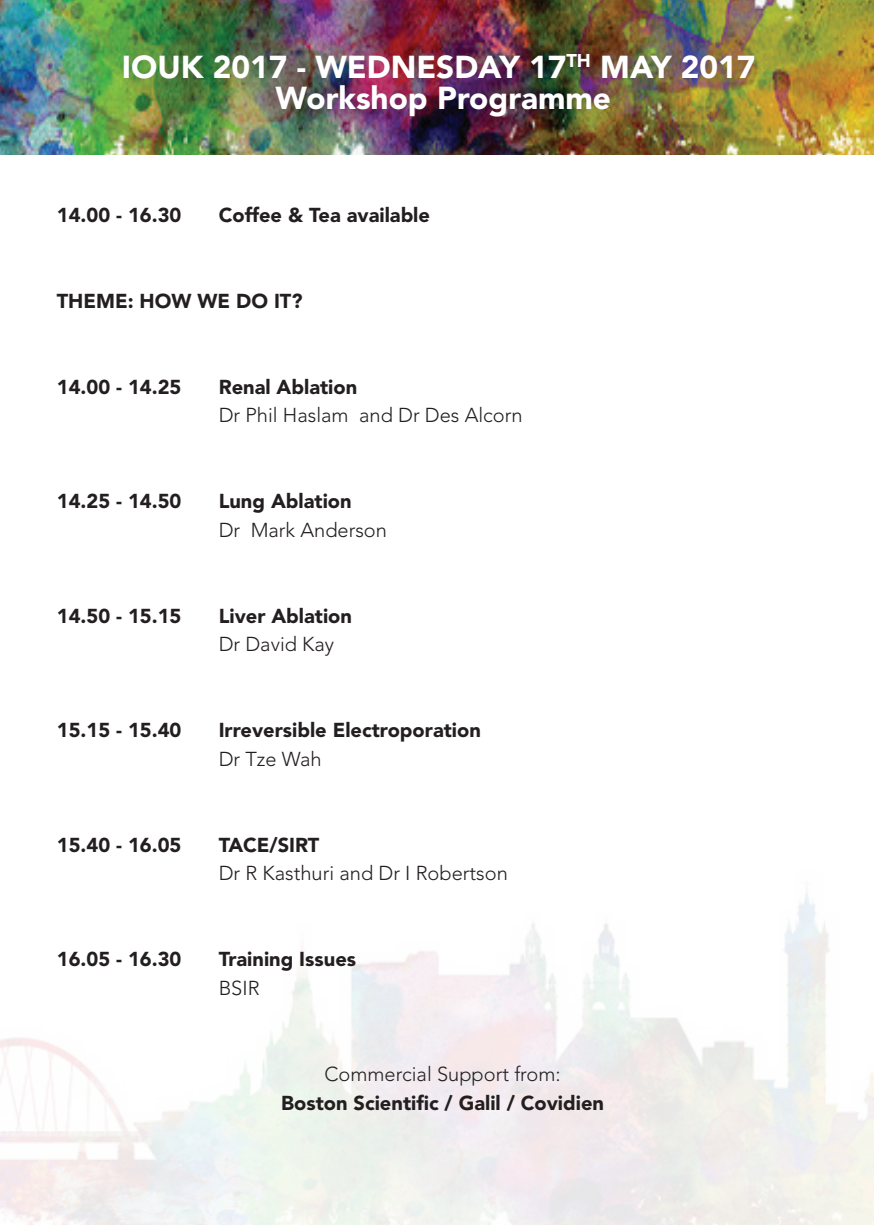
<style>
.page{position:relative;width:874px;height:1225px;background:#fff}
.page>*{position:absolute;margin:0;border:0;box-sizing:border-box;transform-origin:0 0}
.t1{font:900 31.4px "Avenir LT Pro";color:#fff}
.t2{font:900 20px "Avenir LT Pro";color:#231f20}
.t3{font:300 20px "Avenir LT Pro";color:#231f20}
</style>
<div class="page">
<img style="left:0;top:0;width:873px;height:154px">
<p class="t1" style="left:122px;top:48px;width:634px">IOUK 2017 - WEDNESDAY 17<sup>TH</sup> MAY 2017</p>
<p class="t1" style="left:275px;top:79px;width:337px">Workshop Programme</p>
<p class="t2" style="left:57px;top:203px;width:126px">14.00 - 16.30</p>
<p class="t2" style="left:218px;top:203px;width:213px">Coffee &amp; Tea available</p>
<p class="t2" style="left:57px;top:289px;width:247px">THEME: HOW WE DO IT?</p>
<p class="t2" style="left:57px;top:374px;width:126px">14.00 - 14.25</p>
<p class="t2" style="left:218px;top:374px;width:140px">Renal Ablation</p>
<p class="t3" style="left:218px;top:403px;width:305px">Dr Phil Haslam and Dr Des Alcorn</p>
<p class="t2" style="left:57px;top:489px;width:126px">14.25 - 14.50</p>
<p class="t2" style="left:218px;top:489px;width:134px">Lung Ablation</p>
<p class="t3" style="left:218px;top:518px;width:170px">Dr Mark Anderson</p>
<p class="t2" style="left:57px;top:603px;width:126px">14.50 - 15.15</p>
<p class="t2" style="left:218px;top:603px;width:135px">Liver Ablation</p>
<p class="t3" style="left:218px;top:632px;width:117px">Dr David Kay</p>
<p class="t2" style="left:57px;top:718px;width:126px">15.15 - 15.40</p>
<p class="t2" style="left:218px;top:718px;width:263px">Irreversible Electroporation</p>
<p class="t3" style="left:218px;top:747px;width:104px">Dr Tze Wah</p>
<p class="t2" style="left:57px;top:832px;width:126px">15.40 - 16.05</p>
<p class="t2" style="left:218px;top:832px;width:102px">TACE/SIRT</p>
<p class="t3" style="left:218px;top:861px;width:290px">Dr R Kasthuri and Dr I Robertson</p>
<p class="t2" style="left:57px;top:947px;width:126px">16.05 - 16.30</p>
<p class="t2" style="left:218px;top:947px;width:139px">Training Issues</p>
<p class="t3" style="left:218px;top:976px;width:42px">BSIR</p>
<p class="t3" style="left:324px;top:1062px;width:238px">Commercial Support from:</p>
<p class="t2" style="left:281px;top:1090px;width:324px">Boston Scientific / Galil / Covidien</p>
</div>
